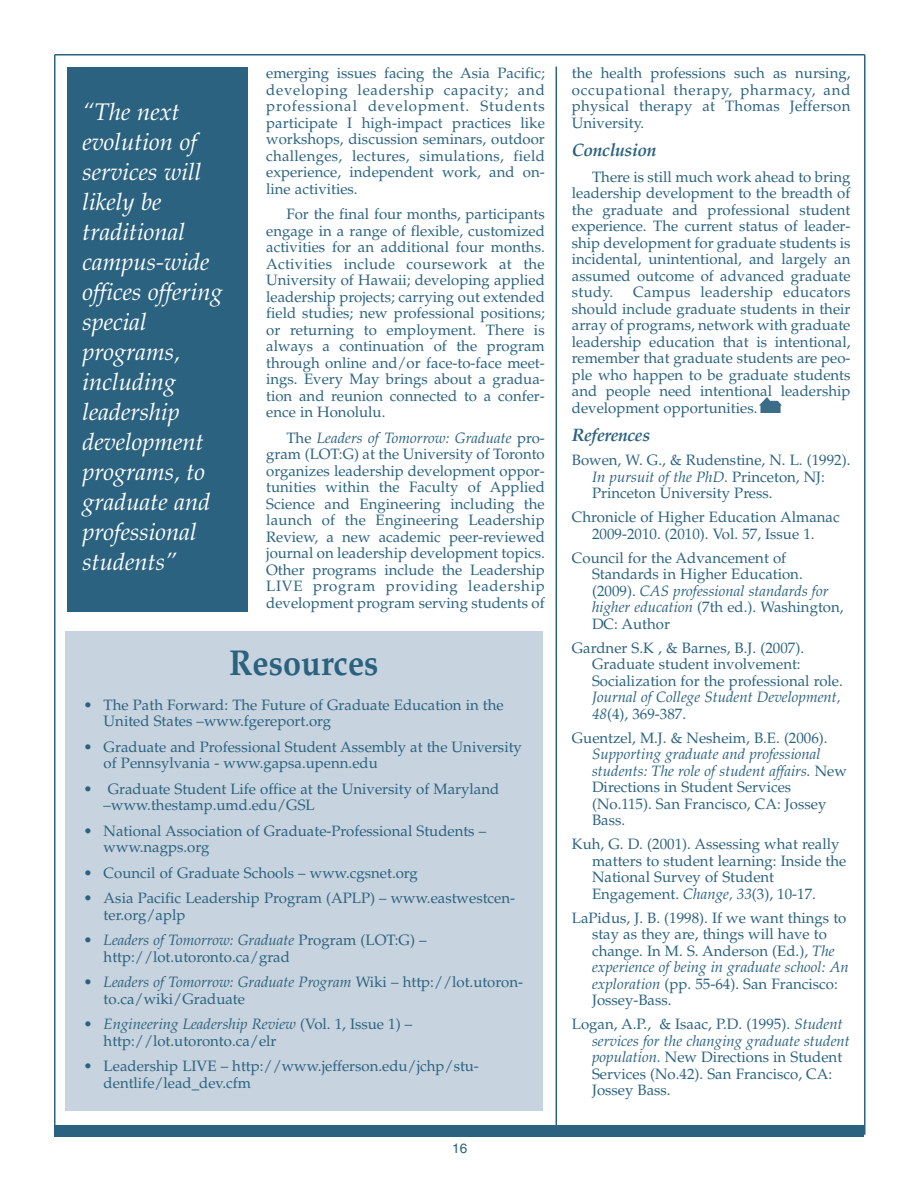
<style>
.page{position:relative;width:918px;height:1188px;background:#fff}
.page>*{position:absolute;margin:0;border:0;box-sizing:border-box;transform-origin:0 0}
.t1{font:700 36px "Palatino";color:#2b627f;scale:.9 1}
.t2{font:italic 24px/30px "Palatino";color:#fff}
.t3{font:italic 700 18px "Palatino";letter-spacing:-.02em;color:#2b627f}
.t4{font:15px/16.5px "Palatino";color:#2b627f}
.t5{font:italic 15px/16.5px "Palatino";color:#2b627f}
.t6{font:13.5px "Helvetica";color:#2b627f}
.s1{font-style:italic}
.s2{font-style:normal}
</style>
<div class="page">
<hr style="left:556px;top:67px;width:1px;height:1060px;background:#2b627f">
<div style="left:54px;top:1125px;width:810px;height:12px;background:#2b627f"></div>
<hr style="left:55px;top:54px;width:810px;height:2px;background:#2b627f">
<hr style="left:54px;top:55px;width:2px;height:1080px;background:#2b627f">
<hr style="left:864px;top:55px;width:2px;height:1080px;background:#2b627f">
<img style="left:760px;top:398px;width:21px;height:15px">
<div style="left:68px;top:68px;width:180px;height:544px;background:#2b627f"></div>
<div style="left:65px;top:631px;width:477px;height:480px;background:#c7d3de"></div>
<h2 class="t2" style="left:82px;top:100px;width:142px">“The next evolution of services will likely be traditional campus-wide offices offering special programs, including leadership development programs, to graduate and professional students”</h2>
<p class="t4" style="left:266px;top:67px;width:280px;text-align:justify">emerging issues facing the Asia Pacific; developing leadership capacity; and professional development. Students participate I high-impact practices like workshops, discussion seminars, outdoor challenges, lectures, simulations, field experience, independent work, and on&shy;line activities.</p>
<p class="t4" style="left:266px;top:208px;width:280px;text-align:justify;text-indent:20px">For the final four months, participants engage in a range of flexible, customized activities for an additional four months.<br>Activities include coursework at the University of Hawaii; developing applied leadership projects; carrying out extended field studies; new professional positions; or returning to employment. There is always a continuation of the program through online and/or face-to-face meet&shy;ings. Every May brings about a gradua&shy;tion and reunion connected to a confer&shy;ence in Honolulu.</p>
<p class="t4" style="left:266px;top:431px;width:280px;text-align:justify;text-indent:20px">The <span class="s1">Leaders of Tomorrow: Graduate</span> pro&shy;gram (LOT:G) at the University of Toronto organizes leadership development oppor&shy;tunities within the Faculty of Applied Science and Engineering including the launch of the Engineering Leadership Review, a new academic peer-reviewed journal on leadership development topics.<br>Other programs include the Leadership LIVE program providing leadership development program serving students of</p>
<h1 class="t1" style="left:229px;top:649px;width:167px">Resources</h1>
<p class="t4" style="left:104px;top:698px;width:402px;text-indent:-20px">• The Path Forward: The Future of Graduate Education in the<br>United States –www.fgereport.org</p>
<p class="t4" style="left:104px;top:740px;width:420px;text-indent:-20px">• Graduate and Professional Student Assembly at the University of Pennsylvania - www.gapsa.upenn.edu</p>
<p class="t4" style="left:104px;top:782px;width:397px;text-indent:-20px">• Graduate Student Life office at the University of Maryland –www.thestamp.umd.edu/GSL</p>
<p class="t4" style="left:104px;top:824px;width:384px;text-indent:-20px">• National Association of Graduate-Professional Students – www.nagps.org</p>
<p class="t4" style="left:83px;top:866px;width:336px">• Council of Graduate Schools – www.cgsnet.org</p>
<p class="t4" style="left:104px;top:891px;width:413px;text-indent:-20px">• Asia Pacific Leadership Program (APLP) – www.eastwestcen&shy;ter.org/aplp</p>
<p class="t4" style="left:104px;top:933px;width:325px;text-indent:-20px">• <span class="s1">Leaders of Tomorrow: Graduate</span> Program (LOT:G) – http://lot.utoronto.ca/grad</p>
<p class="t4" style="left:104px;top:975px;width:421px;text-indent:-20px">• <span class="s1">Leaders of Tomorrow: Graduate Program</span> Wiki – http://lot.utoron&shy;to.ca/wiki/Graduate</p>
<p class="t4" style="left:104px;top:1017px;width:310px;text-indent:-20px">• <span class="s1">Engineering Leadership Review</span> (Vol. 1, Issue 1) – http://lot.utoronto.ca/elr</p>
<p class="t4" style="left:104px;top:1059px;width:377px;text-indent:-20px">• Leadership LIVE – http://www.jefferson.edu/jchp/stu&shy;dentlife/lead_dev.cfm</p>
<p class="t6" style="left:452px;top:1143px;width:17px">16</p>
<p class="t4" style="left:572px;top:67px;width:280px;text-align:justify">the health professions such as nursing, occupational therapy, pharmacy, and physical therapy at Thomas Jefferson University.</p>
<p class="t3" style="left:572px;top:143px;width:86px">Conclusion</p>
<p class="t4" style="left:572px;top:170px;width:280px;text-align:justify;text-indent:20px">There is still much work ahead to bring leadership development to the breadth of the graduate and professional student experience. The current status of leader&shy;ship development for graduate students is incidental, unintentional, and largely an assumed outcome of advanced graduate study.</p>
<p class="t4" style="left:572px;top:286px;width:280px;text-align:justify;text-indent:61px">Campus leadership educators should include graduate students in their array of programs, network with graduate leadership education that is intentional, remember that graduate students are peo&shy;ple who happen to be graduate students and people need intentional leadership development opportunities.</p>
<p class="t3" style="left:572px;top:428px;width:80px">References</p>
<p class="t4" style="left:592px;top:454px;width:260px;text-indent:-20px">Bowen, W. G., &amp; Rudenstine, N. L. (1992).<br><span class="s1">In pursuit of the PhD.</span> Princeton, NJ:<br>Princeton University Press.</p>
<p class="t4" style="left:572px;top:511px;width:269px;text-align:center">Chronicle of Higher Education Almanac<br>2009-2010. (2010). Vol. 57, Issue 1.</p>
<p class="t4" style="left:592px;top:551px;width:253px;text-indent:-20px">Council for the Advancement of<br>Standards in Higher Education. (2009). <span class="s1">CAS professional standards for higher education</span> (7th ed.). Washington,<br>DC: Author</p>
<p class="t4" style="left:592px;top:641px;width:252px;text-indent:-20px">Gardner S.K , &amp; Barnes, B.J. (2007).<br>Graduate student involvement:<br>Socialization for the professional role.</p>
<p class="t5" style="left:592px;top:691px;width:250px">Journal of College Student Development,<br>48<span class="s2">(4), 369-387.</span></p>
<p class="t4" style="left:572px;top:731px;width:257px">Guentzel, M.J. &amp; Nesheim, B.E. (2006).</p>
<p class="t5" style="left:592px;top:748px;width:256px">Supporting graduate and professional students: The role of student affairs. <span class="s2">New<br>Directions in Student Services (No.115). San Francisco, CA: Jossey<br>Bass.</span></p>
<p class="t4" style="left:592px;top:838px;width:256px;text-indent:-20px">Kuh, G. D. (2001). Assessing what really matters to student learning: Inside the National Survey of Student Engagement. <span class="s1">Change, 33</span>(3), 10-17.</p>
<p class="t4" style="left:592px;top:911px;width:258px;text-indent:-20px">LaPidus, J. B. (1998). If we want things to stay as they are, things will have to change. In M. S. Anderson (Ed.), <span class="s1">The experience of being in graduate school: An exploration</span> (pp. 55-64). San Francisco:<br>Jossey-Bass.</p>
<p class="t4" style="left:592px;top:1018px;width:259px;text-indent:-20px">Logan, A.P., &amp; Isaac, P.D. (1995). <span class="s1">Student services for the changing graduate student population.</span> New Directions in Student Services (No.42). San Francisco, CA:<br>Jossey Bass.</p>
</div>
